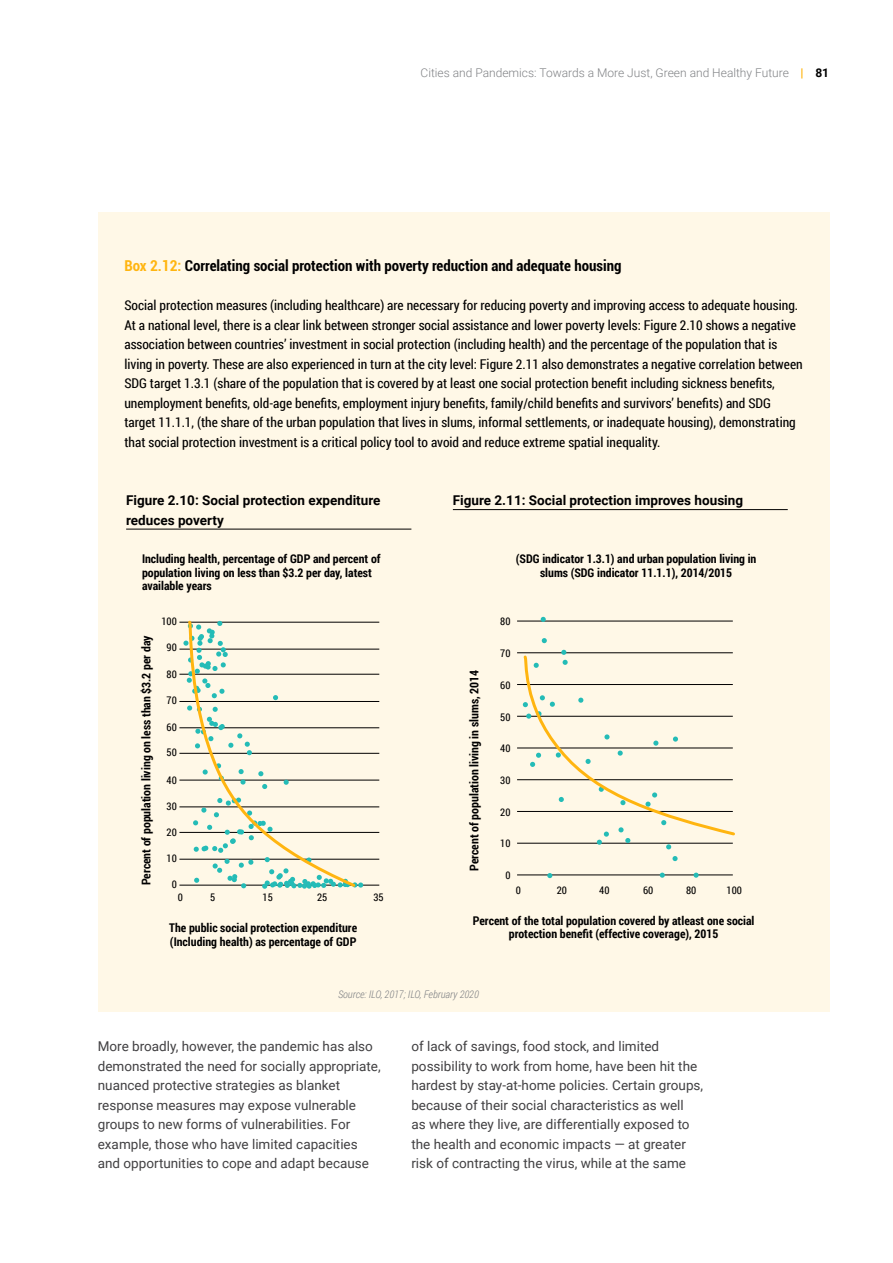
<style>
.page{position:relative;width:893px;height:1263px;background:#fff}
.page>*{position:absolute;margin:0;border:0;box-sizing:border-box;transform-origin:0 0}
.t1{font:700 condensed 15px "Roboto";color:#000}
.t2{font:13.5px/19.5px "Roboto Condensed";color:#000}
.t3{font:13.5px/19.5px "Roboto";color:#414042}
.t4{font:700 13.5px/19.5px "Roboto";color:#000}
.t5{font:700 12px/13.5px "Roboto Condensed";color:#000}
.t6{font:300 12px "Roboto";color:#808285}
.t7{font:10.5px "Roboto Condensed";color:#000}
.t8{font:italic 300 10.5px "Roboto Condensed";color:#808285}
.s1{font-weight:900;color:#ffb510}
.s2{font-weight:700;color:#000}
.s3{color:#ffb510}
</style>
<div class="page">
<div style="left:98px;top:213px;width:731px;height:799px;background:#fff8e7"></div>
<hr style="left:126px;top:529px;width:285px;height:1px;background:#000">
<hr style="left:453px;top:509px;width:335px;height:1px;background:#000">
<hr style="left:179px;top:622px;width:200px;height:1px;background:#000">
<hr style="left:517px;top:621px;width:216px;height:1px;background:#000">
<hr style="left:179px;top:649px;width:200px;height:1px;background:#000">
<hr style="left:179px;top:674px;width:200px;height:1px;background:#000">
<hr style="left:517px;top:652px;width:216px;height:1px;background:#000">
<hr style="left:179px;top:701px;width:200px;height:1px;background:#000">
<hr style="left:517px;top:684px;width:216px;height:1px;background:#000">
<hr style="left:179px;top:727px;width:200px;height:1px;background:#000">
<hr style="left:517px;top:716px;width:216px;height:1px;background:#000">
<hr style="left:179px;top:753px;width:200px;height:1px;background:#000">
<hr style="left:517px;top:748px;width:216px;height:1px;background:#000">
<hr style="left:179px;top:780px;width:200px;height:1px;background:#000">
<hr style="left:517px;top:779px;width:216px;height:1px;background:#000">
<hr style="left:179px;top:807px;width:200px;height:1px;background:#000">
<hr style="left:517px;top:811px;width:216px;height:1px;background:#000">
<hr style="left:179px;top:832px;width:200px;height:1px;background:#000">
<hr style="left:517px;top:843px;width:216px;height:1px;background:#000">
<hr style="left:179px;top:859px;width:200px;height:1px;background:#000">
<hr style="left:179px;top:885px;width:200px;height:1px;background:#000">
<hr style="left:517px;top:875px;width:216px;height:1px;background:#000">
<svg style="left:547px;top:873px;width:5px;height:5px"></svg>
<svg style="left:660px;top:873px;width:5px;height:5px"></svg>
<svg style="left:672px;top:856px;width:6px;height:5px"></svg>
<svg style="left:542px;top:638px;width:5px;height:5px"></svg>
<svg style="left:541px;top:617px;width:5px;height:5px"></svg>
<svg style="left:693px;top:873px;width:6px;height:5px"></svg>
<svg style="left:183px;top:621px;width:2px;height:54px"></svg>
<svg style="left:185px;top:620px;width:173px;height:269px"></svg>
<svg style="left:521px;top:650px;width:214px;height:199px"></svg>
<p class="t6" style="left:421px;top:64px;width:410px">Cities and Pandemics: Towards a More Just, Green and Healthy Future <span class="s1">|</span> <span class="s2">81</span></p>
<p class="t1" style="left:124px;top:255px;width:499px"><span class="s3">Box 2.12:</span> Correlating social protection with poverty reduction and adequate housing</p>
<p class="t2" style="left:124px;top:295px;width:680px">Social protection measures (including healthcare) are necessary for reducing poverty and improving access to adequate housing.<br>At a national level, there is a clear link between stronger social assistance and lower poverty levels: Figure 2.10 shows a negative association between countries’ investment in social protection (including health) and the percentage of the population that is living in poverty. These are also experienced in turn at the city level: Figure 2.11 also demonstrates a negative correlation between SDG target 1.3.1 (share of the population that is covered by at least one social protection benefit including sickness benefits, unemployment benefits, old-age benefits, employment injury benefits, family/child benefits and survivors’ benefits) and SDG target 11.1.1, (the share of the urban population that lives in slums, informal settlements, or inadequate housing), demonstrating that social protection investment is a critical policy tool to avoid and reduce extreme spatial inequality.</p>
<p class="t4" style="left:126px;top:490px;width:256px">Figure 2.10: Social protection expenditure reduces poverty</p>
<p class="t4" style="left:453px;top:490px;width:292px">Figure 2.11: Social protection improves housing</p>
<p class="t5" style="left:142px;top:552px;width:240px">Including health, percentage of GDP and percent of population living on less than $3.2 per day, latest available years</p>
<p class="t5" style="left:516px;top:552px;width:242px;text-align:center">(SDG indicator 1.3.1) and urban population living in slums (SDG indicator 11.1.1), 2014/2015</p>
<p class="t5" style="left:139px;top:885px;width:251px;rotate:-90deg">Percent of population living on less than $3.2 per day</p>
<p class="t7" style="left:161px;top:614px;width:17px">100</p>
<p class="t7" style="left:167px;top:640px;width:12px">90</p>
<p class="t7" style="left:167px;top:667px;width:12px">80</p>
<p class="t7" style="left:167px;top:693px;width:12px">70</p>
<p class="t7" style="left:167px;top:720px;width:12px">60</p>
<p class="t7" style="left:167px;top:745px;width:12px">50</p>
<p class="t7" style="left:167px;top:773px;width:12px">40</p>
<p class="t7" style="left:167px;top:799px;width:12px">30</p>
<p class="t7" style="left:167px;top:824px;width:12px">20</p>
<p class="t7" style="left:167px;top:851px;width:12px">10</p>
<p class="t7" style="left:172px;top:877px;width:7px">0</p>
<p class="t7" style="left:178px;top:890px;width:7px">0</p>
<p class="t7" style="left:210px;top:890px;width:7px">5</p>
<p class="t7" style="left:263px;top:890px;width:12px">15</p>
<p class="t7" style="left:317px;top:890px;width:12px">25</p>
<p class="t7" style="left:373px;top:890px;width:12px">35</p>
<p class="t5" style="left:467px;top:871px;width:202px;rotate:-90deg">Percent of population living in slums, 2014</p>
<p class="t7" style="left:500px;top:614px;width:12px">80</p>
<p class="t7" style="left:500px;top:646px;width:12px">70</p>
<p class="t7" style="left:500px;top:678px;width:12px">60</p>
<p class="t7" style="left:500px;top:709px;width:12px">50</p>
<p class="t7" style="left:500px;top:741px;width:12px">40</p>
<p class="t7" style="left:500px;top:773px;width:12px">30</p>
<p class="t7" style="left:500px;top:804px;width:12px">20</p>
<p class="t7" style="left:500px;top:836px;width:12px">10</p>
<p class="t7" style="left:505px;top:868px;width:7px">0</p>
<p class="t7" style="left:516px;top:883px;width:7px">0</p>
<p class="t7" style="left:557px;top:883px;width:12px">20</p>
<p class="t7" style="left:599px;top:883px;width:12px">40</p>
<p class="t7" style="left:643px;top:883px;width:12px">60</p>
<p class="t7" style="left:686px;top:883px;width:12px">80</p>
<p class="t7" style="left:727px;top:883px;width:17px">100</p>
<p class="t5" style="left:169px;top:921px;width:189px">The public social protection expenditure (Including health) as percentage of GDP</p>
<p class="t5" style="left:473px;top:913px;width:283px;text-align:center">Percent of the total population covered by atleast one social protection benefit (effective coverage), 2015</p>
<p class="t8" style="left:338px;top:987px;width:142px">Source: ILO, 2017; ILO, February 2020</p>
<p class="t3" style="left:98px;top:1036px;width:284px">More broadly, however, the pandemic has also demonstrated the need for socially appropriate, nuanced protective strategies as blanket response measures may expose vulnerable groups to new forms of vulnerabilities. For example, those who have limited capacities and opportunities to cope and adapt because</p>
<p class="t3" style="left:411px;top:1036px;width:293px">of lack of savings, food stock, and limited possibility to work from home, have been hit the hardest by stay-at-home policies. Certain groups, because of their social characteristics as well<br>as where they live, are differentially exposed to the health and economic impacts — at greater risk of contracting the virus, while at the same</p>
</div>
